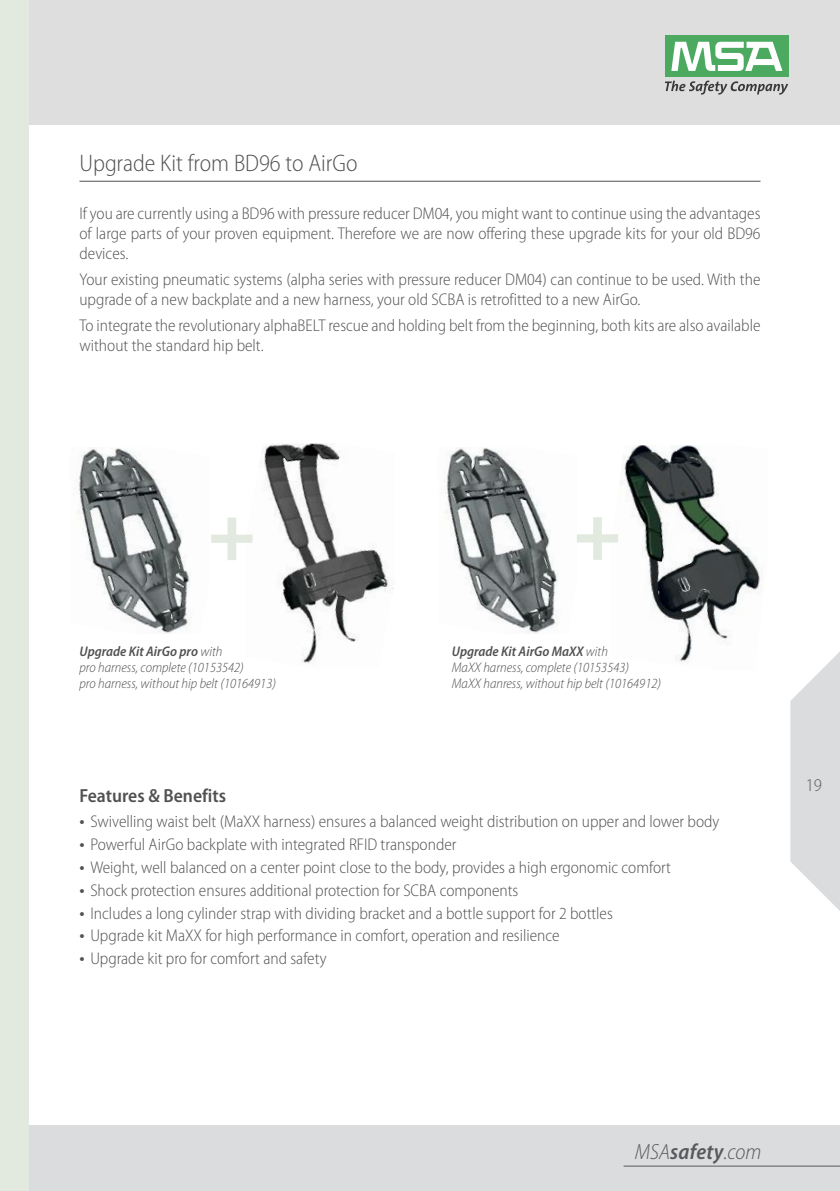
<style>
.page{position:relative;width:840px;height:1191px;background:#fff}
.page>*{position:absolute;margin:0;border:0;box-sizing:border-box;transform-origin:0 0}
.t1{font:900 semi-condensed 80px "Myriad Pro";color:#e2eadf}
.t2{font:300 semi-condensed 24px "Myriad Pro";color:#525152}
.t3{font:italic 300 semi-condensed 22px "Myriad Pro";color:#58595c}
.t4{font:600 semi-condensed 19px "Myriad Pro";color:#525152}
.t5{font:300 semi-condensed 18px "Myriad Pro";color:#58595c}
.t6{font:300 semi-condensed 17px/20px "Myriad Pro";color:#525152}
.t7{font:italic 300 semi-condensed 14px/16px "Myriad Pro";color:#525152}
.s1{font-weight:600}
.s2{font-weight:400;font-size:19px}
</style>
<div class="page">
<div style="left:0;top:0;width:839px;height:125px;background:#dfdedf"></div>
<div style="left:0;top:1125px;width:839px;height:66px;background:#dbdcdd"></div>
<svg style="left:790px;top:653px;width:49px;height:257px"></svg>
<div style="left:664px;top:36px;width:124px;height:41px;background:#4baa5f"></div>
<svg style="left:671px;top:42px;width:111px;height:29px"></svg>
<svg style="left:665px;top:81px;width:122px;height:14px"></svg>
<hr style="left:623px;top:1165px;width:216px;height:1px;background:#58595c">
<img style="left:78px;top:447px;width:113px;height:186px">
<img style="left:261px;top:443px;width:133px;height:221px">
<img style="left:619px;top:445px;width:143px;height:217px">
<img style="left:445px;top:447px;width:113px;height:186px">
<hr style="left:79px;top:181px;width:681px;height:1px;background:#525152">
<div style="left:0;top:0;width:28px;height:1191px;background:#e2eadf"></div>
<h2 class="t2" style="left:79px;top:150px;width:279px">Upgrade Kit from BD96 to AirGo</h2>
<p class="t6" style="left:79px;top:204px;width:682px;text-align:justify">If you are currently using a BD96 with pressure reducer DM04, you might want to continue using the advantages of large parts of your proven equipment. Therefore we are now offering these upgrade kits for your old BD96 devices.</p>
<p class="t6" style="left:79px;top:270px;width:682px">Your existing pneumatic systems (alpha series with pressure reducer DM04) can continue to be used. With the upgrade of a new backplate and a new harness, your old SCBA is retrofitted to a new AirGo.</p>
<p class="t6" style="left:79px;top:315px;width:682px">To integrate the revolutionary alphaBELT rescue and holding belt from the beginning, both kits are also available without the standard hip belt.</p>
<h1 class="t1" style="left:208px;top:504px;width:49px">+</h1>
<h1 class="t1" style="left:573px;top:503px;width:49px">+</h1>
<p class="t7" style="left:79px;top:643px;width:198px"><span class="s1">Upgrade Kit AirGo pro</span> with<br>pro harness, complete (10153542)<br>pro harness, without hip belt (10164913)</p>
<p class="t7" style="left:451px;top:643px;width:210px"><span class="s1">Upgrade Kit AirGo MaXX</span> with<br>MaXX harness, complete (10153543)<br>MaXX hanress, without hip belt (10164912)</p>
<p class="t4" style="left:79px;top:784px;width:148px">Features &amp; Benefits</p>
<p class="t6" style="left:79px;top:812px;width:641px"><span class="s2">•</span> Swivelling waist belt (MaXX harness) ensures a balanced weight distribution on upper and lower body</p>
<p class="t6" style="left:79px;top:834px;width:378px"><span class="s2">•</span> Powerful AirGo backplate with integrated RFID transponder</p>
<p class="t6" style="left:79px;top:857px;width:593px"><span class="s2">•</span> Weight, well balanced on a center point close to the body, provides a high ergonomic comfort</p>
<p class="t6" style="left:79px;top:880px;width:440px"><span class="s2">•</span> Shock protection ensures additional protection for SCBA components</p>
<p class="t6" style="left:79px;top:903px;width:534px"><span class="s2">•</span> Includes a long cylinder strap with dividing bracket and a bottle support for 2 bottles</p>
<p class="t6" style="left:79px;top:926px;width:481px"><span class="s2">•</span> Upgrade kit MaXX for high performance in comfort, operation and resilience</p>
<p class="t6" style="left:79px;top:949px;width:248px"><span class="s2">•</span> Upgrade kit pro for comfort and safety</p>
<p class="t5" style="left:805px;top:775px;width:18px">19</p>
<p class="t3" style="left:634px;top:1139px;width:128px">MSA<span class="s1">safety</span>.com</p>
</div>
